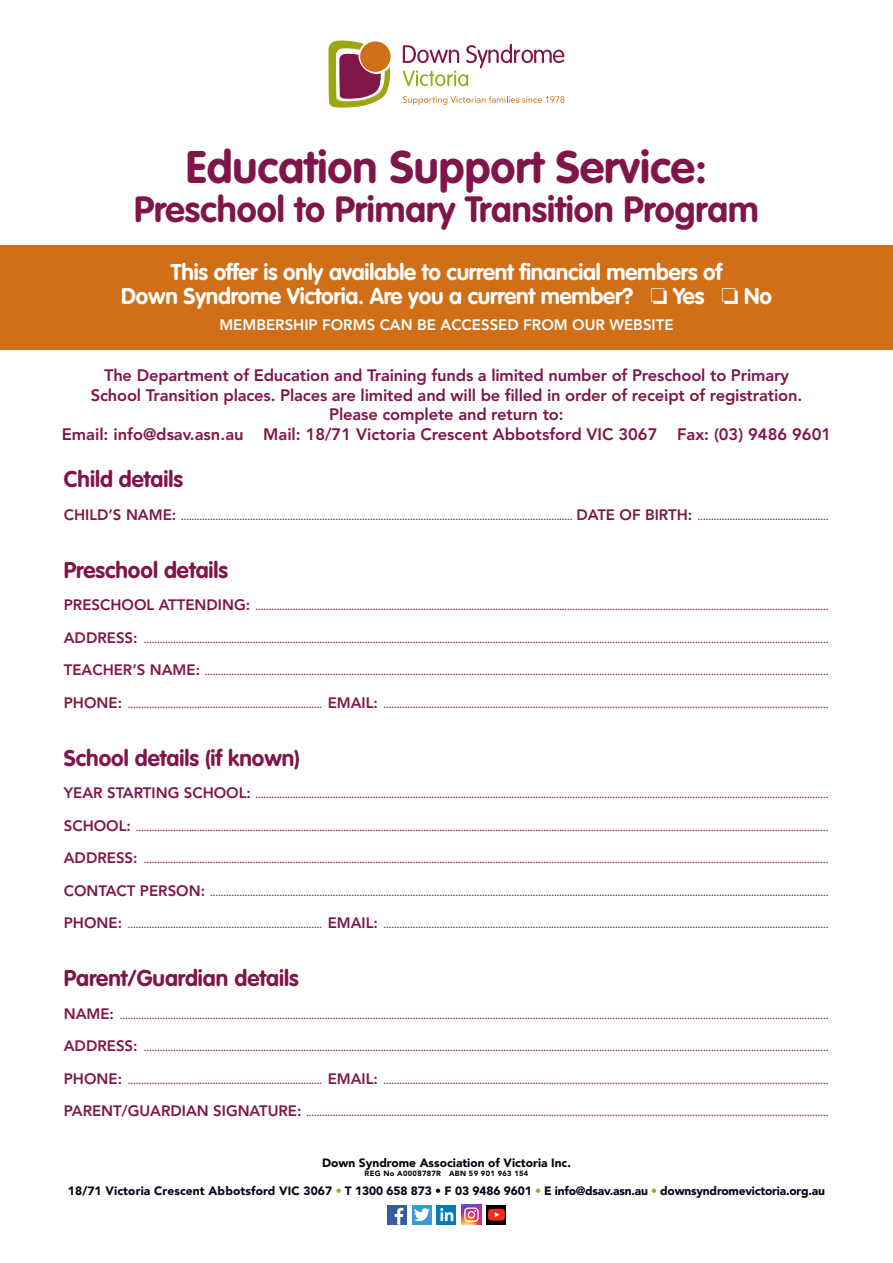
<style>
.page{position:relative;width:893px;height:1263px;background:#fff}
.page>*{position:absolute;margin:0;border:0;box-sizing:border-box;transform-origin:0 0}
.ESS_Heading_1{font:700 45px "VAG Rounded";color:#7f1548}
.ESS_Heading_1-2{font:700 36px "VAG Rounded";color:#7f1548}
.ESS_quote_1{font:700 22.5px/24px "VAG Rounded";letter-spacing:-.01em;color:#fff;text-align:center}
.ESS_Heading_1-3{font:700 22.5px "VAG Rounded";color:#7f1548}
.ESS_quote_1-2{font:800 16.5px/19.5px "Avenir";letter-spacing:-.01em;color:#7f1548;text-align:center}
.ESS_quote_1-3{font:800 15px "Avenir";color:#fff}
.t1{font:900 12px "Avenir";color:#000310}
.ESS_Heading_1-4{font:800 9px "Avenir";color:#7f1548}
.t2{font:900 7.5px "Avenir";letter-spacing:.04em;color:#000310}
.s1{font-size:15px}
.s2{color:#9ea615}
</style>
<div class="page">
<svg style="left:328px;top:40px;width:63px;height:68px"></svg>
<div style="left:360px;top:41px;width:31px;height:31px;background:#d06f18;border-radius:50%"></div>
<svg style="left:403px;top:44px;width:161px;height:42px"></svg>
<svg style="left:403px;top:96px;width:161px;height:9px"></svg>
<div style="left:0;top:245px;width:893px;height:105px;background:#d06f18"></div>
<div style="left:387px;top:1205px;width:19px;height:20px;background:#3b5a9a"></div>
<svg style="left:395px;top:1208px;width:8px;height:17px"></svg>
<div style="left:437px;top:1205px;width:19px;height:20px;background:#007bb6"></div>
<svg style="left:440px;top:1208px;width:13px;height:13px"></svg>
<div style="left:411px;top:1205px;width:20px;height:20px;background:#3c9bd5"></div>
<svg style="left:414px;top:1208px;width:16px;height:13px"></svg>
<div style="left:486px;top:1205px;width:20px;height:20px;background:#000"></div>
<svg style="left:488px;top:1209px;width:17px;height:12px"></svg>
<img style="left:462px;top:1205px;width:19px;height:19px">
<svg style="left:464px;top:1207px;width:15px;height:15px"></svg>
<p class="ESS_Heading_1" style="left:186px;top:140px;width:523px">Education Support Service:</p>
<p class="ESS_Heading_1-2" style="left:134px;top:188px;width:626px">Preschool to Primary Transition Program</p>
<p class="ESS_quote_1" style="left:121px;top:260px;width:652px">This offer is only available to current financial members of<br>Down Syndrome Victoria. Are you a current member? ❏ Yes ❏ No</p>
<p class="ESS_quote_1-3" style="left:219px;top:316px;width:456px">MEMBERSHIP FORMS CAN BE ACCESSED FROM OUR WEBSITE</p>
<p class="ESS_quote_1-2" style="left:62px;top:366px;width:771px">The Department of Education and Training funds a limited number of Preschool to Primary<br>School Transition places. Places are limited and will be filled in order of receipt of registration.<br>Please complete and return to:<br>Email: info@dsav.asn.au Mail: 18/71 Victoria Crescent Abbotsford VIC 3067 Fax: (03) 9486 9601</p>
<p class="ESS_Heading_1-3" style="left:64px;top:466px;width:121px">Child details</p>
<p class="ESS_Heading_1-4" style="left:64px;top:511px;width:766px"><span class="s1">CHILD’S NAME:</span> ................................................................................................................................................... <span class="s1">DATE OF BIRTH:</span> .................................................</p>
<p class="ESS_Heading_1-3" style="left:64px;top:557px;width:166px">Preschool details</p>
<p class="ESS_Heading_1-4" style="left:64px;top:602px;width:766px"><span class="s1">PRESCHOOL ATTENDING:</span> .......................................................................................................................................................................................................................</p>
<p class="ESS_Heading_1-4" style="left:64px;top:634px;width:766px"><span class="s1">ADDRESS:</span> .................................................................................................................................................................................................................................................................</p>
<p class="ESS_Heading_1-4" style="left:64px;top:667px;width:766px"><span class="s1">TEACHER’S NAME:</span> ..........................................................................................................................................................................................................................................</p>
<p class="ESS_Heading_1-4" style="left:64px;top:699px;width:766px"><span class="s1">PHONE:</span> ......................................................................... <span class="s1">EMAIL:</span> .......................................................................................................................................................................</p>
<p class="ESS_Heading_1-3" style="left:64px;top:745px;width:238px">School details (if known)</p>
<p class="ESS_Heading_1-4" style="left:64px;top:790px;width:766px"><span class="s1">YEAR STARTING SCHOOL:</span> .......................................................................................................................................................................................................................</p>
<p class="ESS_Heading_1-4" style="left:64px;top:822px;width:766px"><span class="s1">SCHOOL:</span> ....................................................................................................................................................................................................................................................................</p>
<p class="ESS_Heading_1-4" style="left:64px;top:855px;width:766px"><span class="s1">ADDRESS:</span> .................................................................................................................................................................................................................................................................</p>
<p class="ESS_Heading_1-4" style="left:64px;top:887px;width:766px"><span class="s1">CONTACT PERSON:</span> ........................................................................................................................................................................................................................................</p>
<p class="ESS_Heading_1-4" style="left:64px;top:920px;width:766px"><span class="s1">PHONE:</span> ......................................................................... <span class="s1">EMAIL:</span> .......................................................................................................................................................................</p>
<p class="ESS_Heading_1-3" style="left:64px;top:965px;width:236px">Parent/Guardian details</p>
<p class="ESS_Heading_1-4" style="left:64px;top:1010px;width:766px"><span class="s1">NAME:</span> ..........................................................................................................................................................................................................................................................................</p>
<p class="ESS_Heading_1-4" style="left:64px;top:1043px;width:766px"><span class="s1">ADDRESS:</span> .................................................................................................................................................................................................................................................................</p>
<p class="ESS_Heading_1-4" style="left:64px;top:1075px;width:766px"><span class="s1">PHONE:</span> ......................................................................... <span class="s1">EMAIL:</span> .......................................................................................................................................................................</p>
<p class="ESS_Heading_1-4" style="left:64px;top:1108px;width:766px"><span class="s1">PARENT/GUARDIAN SIGNATURE:</span> ....................................................................................................................................................................................................</p>
<p class="t1" style="left:322px;top:1156px;width:250px">Down Syndrome Association of Victoria Inc.</p>
<p class="t2" style="left:365px;top:1169px;width:165px">REG No A0008787R ABN 59 901 963 154</p>
<p class="t1" style="left:68px;top:1184px;width:759px">18/71 Victoria Crescent Abbotsford VIC 3067 <span class="s2">•</span> T 1300 658 873 • F 03 9486 9601 <span class="s2">•</span> E info@dsav.asn.au <span class="s2">•</span> downsyndromevictoria.org.au</p>
</div>
